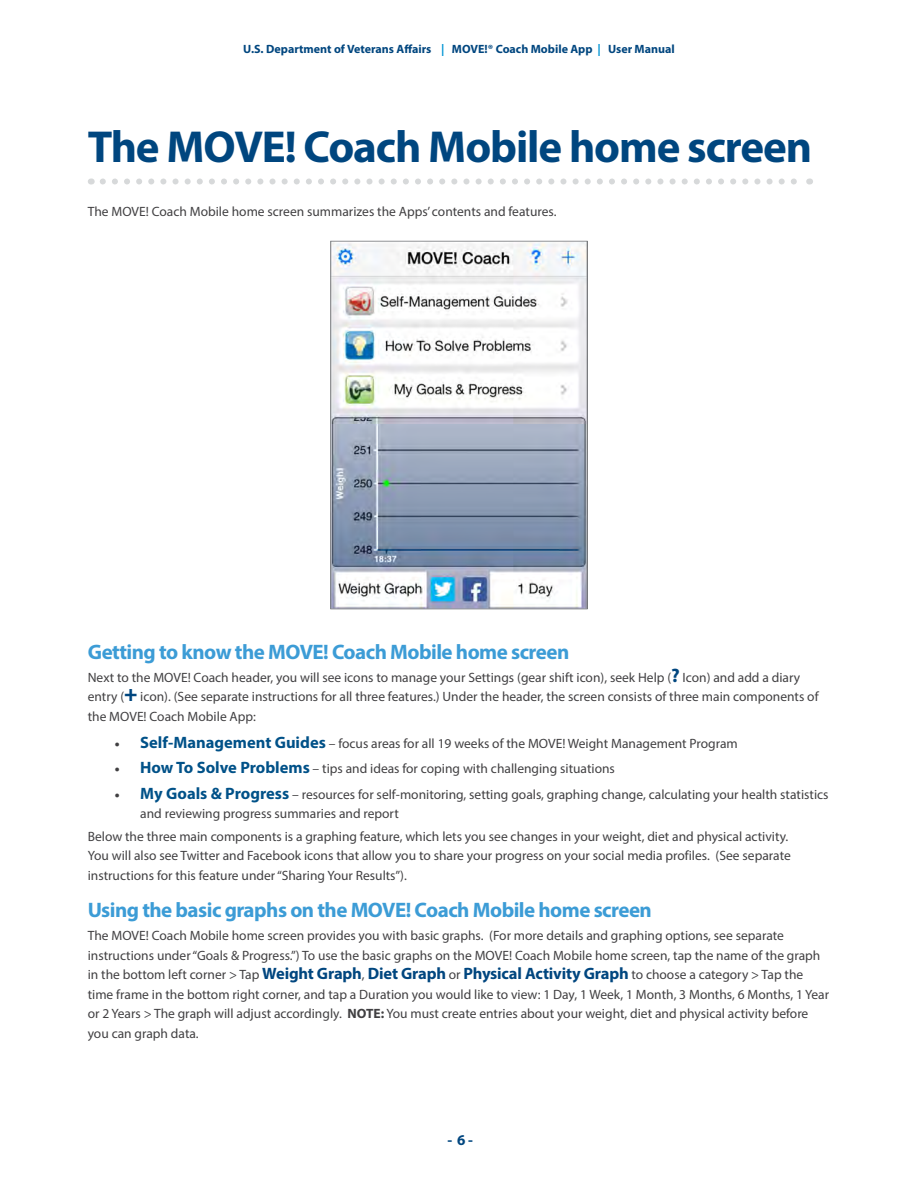
<style>
.page{position:relative;width:918px;height:1188px;background:#fff}
.page>*{position:absolute;margin:0;border:0;box-sizing:border-box;transform-origin:0 0}
.t1{font:700 45px "Myriad Pro";letter-spacing:-.025em;color:#00467f}
.t2{font:700 21px "Myriad Pro";letter-spacing:-.025em;color:#3c9cd6}
.t3{font:700 15px "Myriad Pro";color:#00467f}
.Body_Text_-_Bullets{font:13.5px/19.5px "Myriad Pro";color:#414042}
.t4{font:700 12px "Myriad Pro";color:#00467f}
.s1{color:#0194d3}
.s2{font-weight:700;font-size:19.5px;color:#00467f}
.s3{font-weight:900;font-size:22.5px;color:#00467f}
.s4{font-weight:900}
.s5{font-weight:700;font-size:16.5px;color:#005188}
.s6{font-weight:700;font-size:16.5px;color:#00467f}
.s7{font-weight:700}
</style>
<div class="page">
<svg style="left:103px;top:178px;width:694px;height:6px"></svg>
<img style="left:332px;top:243px;width:254px;height:364px">
<div style="left:330px;top:241px;width:258px;height:368px;border:1px solid #939598"></div>
<p class="t4" style="left:243px;top:41px;width:433px">U.S. Department of Veterans Affairs <span class="s1">|</span> MOVE!® Coach Mobile App <span class="s1">|</span> User Manual</p>
<h4 class="t1" style="left:88px;top:117px;width:726px">The MOVE! Coach Mobile home screen</h4>
<p class="Body_Text_-_Bullets" style="left:88px;top:202px;width:470px">The MOVE! Coach Mobile home screen summarizes the Apps’ contents and features.</p>
<h4 class="t2" style="left:88px;top:638px;width:483px">Getting to know the MOVE! Coach Mobile home screen</h4>
<p class="Body_Text_-_Bullets" style="left:88px;top:667px;width:732px">Next to the MOVE! Coach header, you will see icons to manage your Settings (gear shift icon), seek Help (<span class="s2">?</span> Icon) and add a diary entry (<span class="s3">+</span> icon). (See separate instructions for all three features.) Under the header, the screen consists of three main components of the MOVE! Coach Mobile App:</p>
<p class="Body_Text_-_Bullets" style="left:115px;top:733px;width:625px"><span class="s4">•</span> <span class="s5">Self-Management Guides</span> – focus areas for all 19 weeks of the MOVE! Weight Management Program</p>
<p class="Body_Text_-_Bullets" style="left:115px;top:759px;width:502px"><span class="s4">•</span> <span class="s5">How To Solve Problems</span> – tips and ideas for coping with challenging situations</p>
<p class="Body_Text_-_Bullets" style="left:140px;top:784px;width:690px;text-indent:-26px"><span class="s4">•</span> <span class="s5">My Goals &amp; Progress</span> – resources for self-monitoring, setting goals, graphing change, calculating your health statistics and reviewing progress summaries and report</p>
<p class="Body_Text_-_Bullets" style="left:88px;top:826px;width:705px">Below the three main components is a graphing feature, which lets you see changes in your weight, diet and physical activity.<br>You will also see Twitter and Facebook icons that allow you to share your progress on your social media profiles. (See separate instructions for this feature under “Sharing Your Results”).</p>
<h4 class="t2" style="left:88px;top:897px;width:566px">Using the basic graphs on the MOVE! Coach Mobile home screen</h4>
<p class="Body_Text_-_Bullets" style="left:88px;top:926px;width:743px">The MOVE! Coach Mobile home screen provides you with basic graphs. (For more details and graphing options, see separate instructions under “Goals &amp; Progress.”) To use the basic graphs on the MOVE! Coach Mobile home screen, tap the name of the graph in the bottom left corner &gt; Tap <span class="s6">Weight Graph</span>, <span class="s6">Diet Graph</span> or <span class="s6">Physical Activity Graph</span> to choose a category &gt; Tap the time frame in the bottom right corner, and tap a Duration you would like to view: 1 Day, 1 Week, 1 Month, 3 Months, 6 Months, 1 Year or 2 Years &gt; The graph will adjust accordingly. <span class="s7">NOTE:</span> You must create entries about your weight, diet and physical activity before you can graph data.</p>
<p class="t3" style="left:448px;top:1130px;width:27px">- 6-</p>
</div>
